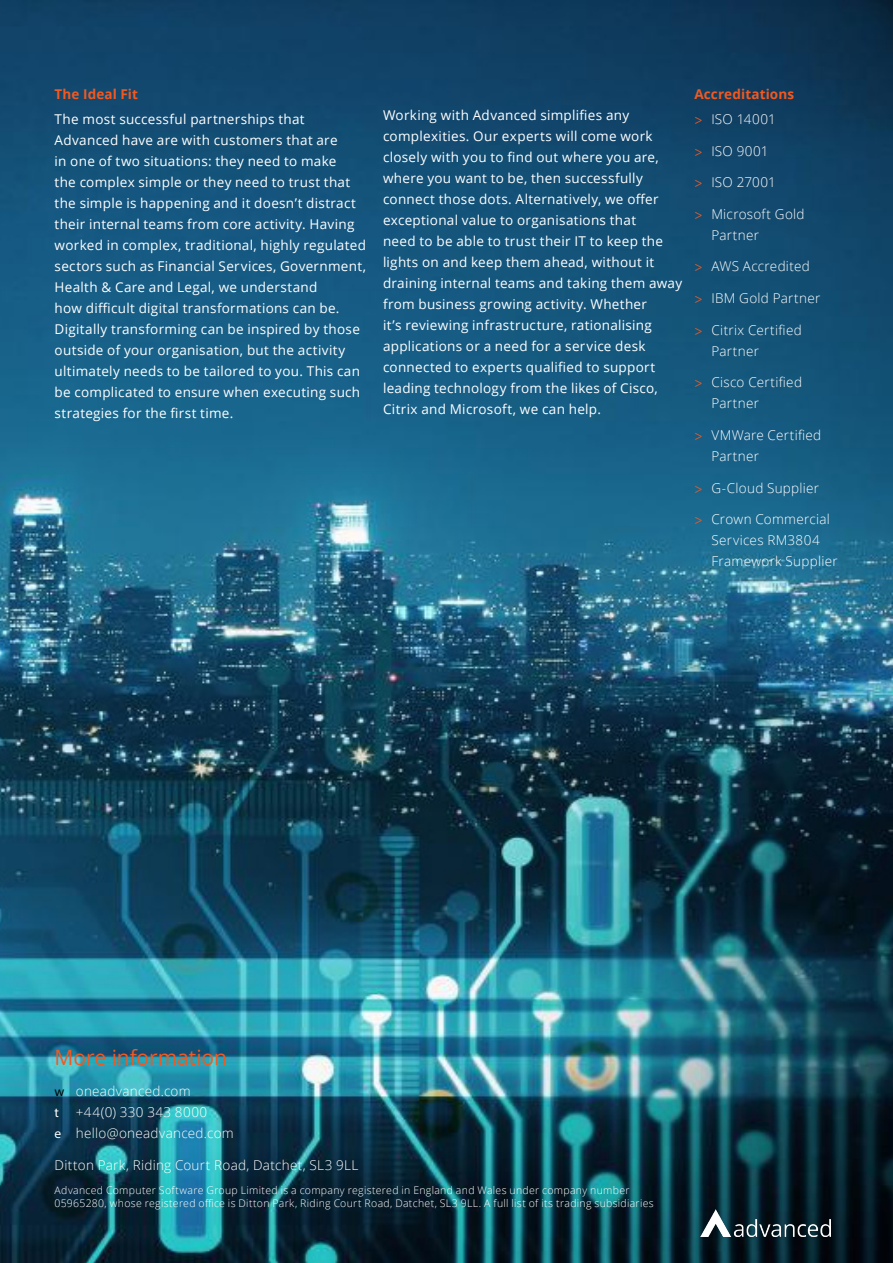
<style>
.page{position:relative;width:893px;height:1263px;background:#fff}
.page>*{position:absolute;margin:0;border:0;box-sizing:border-box;transform-origin:0 0}
.Subhead_Cover{font:21px "Open Sans";letter-spacing:-.005em;color:#f15921}
.Body_Copy{font:13.5px/21px "Open Sans";letter-spacing:.02em;color:#fff}
.Body_Copy-2{font:300 13.5px/21px "Open Sans";letter-spacing:.02em;color:#fff}
.Subheading{font:700 13.5px "Open Sans";letter-spacing:.01em;color:#f15921}
.Body_Copy-3{font:300 10.5px/13.5px "Open Sans";letter-spacing:.03em;color:#fff}
.s1{font-family:"Myriad Pro";font-weight:400;color:#f15921}
.s2{font-family:"Myriad Pro";font-weight:400;color:#000}
.s3{font-family:"Myriad Pro";font-weight:400}
</style>
<div class="page">
<img style="left:0;top:0;width:893px;height:1263px">
<img style="left:701px;top:1210px;width:130px;height:27px">
<p class="Subheading" style="left:55px;top:84px;width:85px">The Ideal Fit</p>
<p class="Body_Copy" style="left:55px;top:108px;width:313px">The most successful partnerships that Advanced have are with customers that are<br>in one of two situations: they need to make<br>the complex simple or they need to trust that the simple is happening and it doesn’t distract their internal teams from core activity. Having worked in complex, traditional, highly regulated sectors such as Financial Services, Government, Health &amp; Care and Legal, we understand<br>how difficult digital transformations can be.<br>Digitally transforming can be inspired by those outside of your organisation, but the activity ultimately needs to be tailored to you. This can be complicated to ensure when executing such strategies for the first time.</p>
<p class="Body_Copy" style="left:383px;top:104px;width:301px">Working with Advanced simplifies any complexities. Our experts will come work closely with you to find out where you are, where you want to be, then successfully connect those dots. Alternatively, we offer exceptional value to organisations that<br>need to be able to trust their IT to keep the lights on and keep them ahead, without it draining internal teams and taking them away from business growing activity. Whether<br>it’s reviewing infrastructure, rationalising applications or a need for a service desk connected to experts qualified to support leading technology from the likes of Cisco, Citrix and Microsoft, we can help.</p>
<p class="Subheading" style="left:694px;top:84px;width:101px">Accreditations</p>
<p class="Body_Copy-2" style="left:694px;top:108px;width:83px"><span class="s1">&gt;</span> ISO 14001</p>
<p class="Body_Copy-2" style="left:694px;top:140px;width:76px"><span class="s1">&gt;</span> ISO 9001</p>
<p class="Body_Copy-2" style="left:694px;top:171px;width:83px"><span class="s1">&gt;</span> ISO 27001</p>
<p class="Body_Copy-2" style="left:711px;top:203px;width:95px;text-indent:-17px"><span class="s1">&gt;</span> Microsoft Gold<br>Partner</p>
<p class="Body_Copy-2" style="left:694px;top:256px;width:117px"><span class="s1">&gt;</span> AWS Accredited</p>
<p class="Body_Copy-2" style="left:694px;top:287px;width:127px"><span class="s1">&gt;</span> IBM Gold Partner</p>
<p class="Body_Copy-2" style="left:711px;top:319px;width:92px;text-indent:-17px"><span class="s1">&gt;</span> Citrix Certified<br>Partner</p>
<p class="Body_Copy-2" style="left:711px;top:372px;width:92px;text-indent:-17px"><span class="s1">&gt;</span> Cisco Certified<br>Partner</p>
<p class="Body_Copy-2" style="left:711px;top:424px;width:111px;text-indent:-17px"><span class="s1">&gt;</span> VMWare Certified<br>Partner</p>
<p class="Body_Copy-2" style="left:694px;top:477px;width:126px"><span class="s1">&gt;</span> G-Cloud Supplier</p>
<p class="Body_Copy-2" style="left:711px;top:508px;width:128px;text-indent:-17px"><span class="s1">&gt;</span> Crown Commercial<br>Services RM3804<br>Framework Supplier</p>
<p class="Subhead_Cover" style="left:55px;top:1042px;width:174px">More information</p>
<p class="Body_Copy-2" style="left:55px;top:1080px;width:181px"><span class="s2">w</span> oneadvanced.com<br><span class="s3">t</span> +44(0) 330 343 8000<br><span class="s3">e</span> hello@oneadvanced.com</p>
<p class="Body_Copy-2" style="left:55px;top:1154px;width:305px">Ditton Park, Riding Court Road, Datchet, SL3 9LL</p>
<p class="Body_Copy-3" style="left:55px;top:1183px;width:601px">Advanced Computer Software Group Limited is a company registered in England and Wales under company number<br>05965280, whose registered office is Ditton Park, Riding Court Road, Datchet, SL3 9LL. A full list of its trading subsidiaries</p>
</div>
